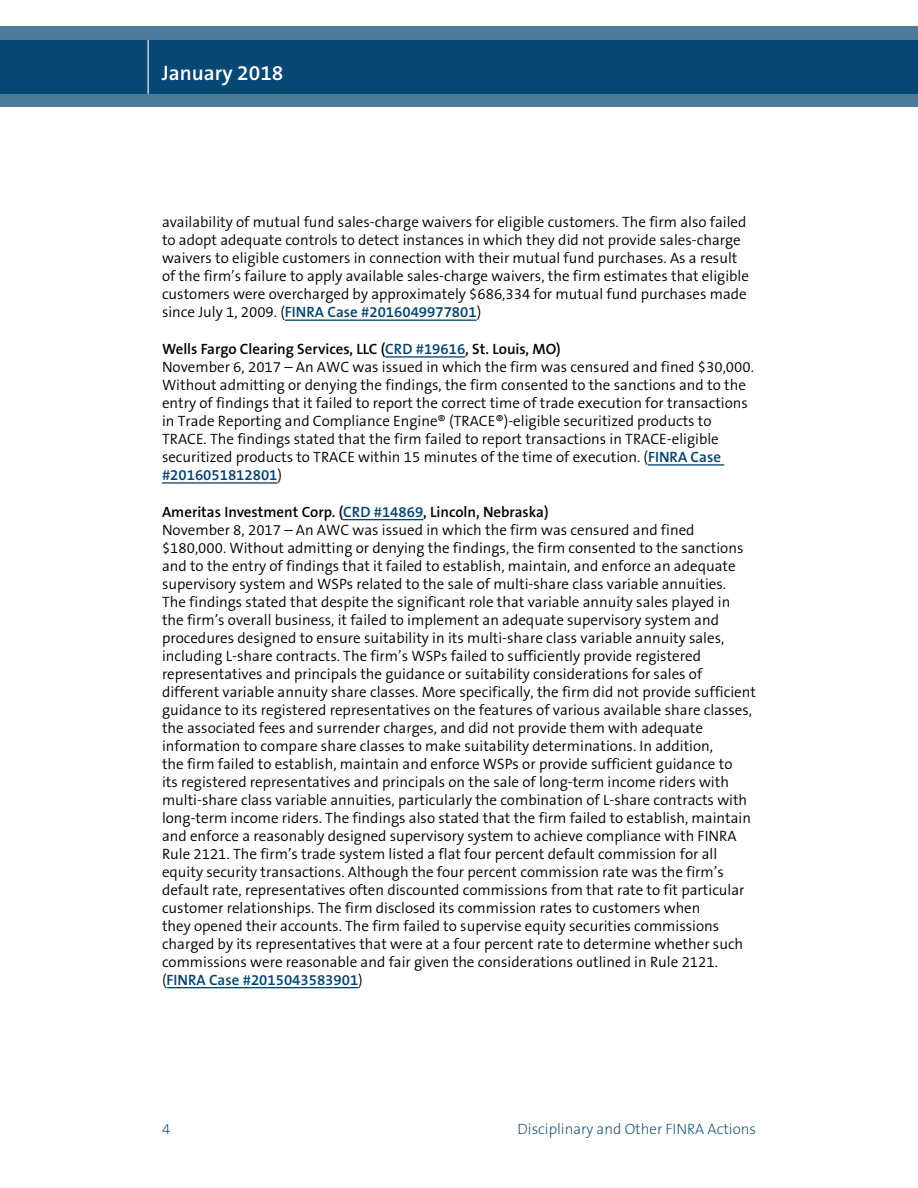
<style>
.page{position:relative;width:918px;height:1188px;background:#fff}
.page>*{position:absolute;margin:0;border:0;box-sizing:border-box;transform-origin:0 0}
.t1{font:600 21px "The Sans B6";color:#fff}
.t2{font:300 15px/18px "The Sans B4";color:#000}
.t3{font:600 15px "The Sans B6";color:#000}
.t4{font:600 15px "The Sans B6";color:#004270}
.t5{font:200 15px "The Sans B2";color:#004270}
.s1{font-family:"The Sans B4";font-weight:300;color:#000}
.s2{color:#004270}
.s3{font-family:"The Sans B6";font-weight:600;color:#004270}
</style>
<div class="page">
<svg style="left:0;top:26px;width:918px;height:81px;background:#1e5881"></svg>
<hr style="left:148px;top:40px;width:1px;height:54px;background:#fff">
<hr style="left:285px;top:320px;width:192px;height:1px;background:#004270">
<hr style="left:385px;top:356px;width:80px;height:2px;background:#004270">
<hr style="left:648px;top:464px;width:76px;height:2px;background:#004270">
<hr style="left:162px;top:482px;width:115px;height:2px;background:#004270">
<hr style="left:343px;top:519px;width:80px;height:1px;background:#004270">
<hr style="left:167px;top:987px;width:191px;height:1px;background:#004270">
<h1 class="t1" style="left:162px;top:62px;width:123px">January 2018</h1>
<p class="t2" style="left:162px;top:213px;width:588px">availability of mutual fund sales-charge waivers for eligible customers. The firm also failed to adopt adequate controls to detect instances in which they did not provide sales-charge waivers to eligible customers in connection with their mutual fund purchases. As a result of the firm’s failure to apply available sales-charge waivers, the firm estimates that eligible customers were overcharged by approximately $686,334 for mutual fund purchases made</p>
<p class="t4" style="left:162px;top:304px;width:321px"><span class="s1">since July 1, 2009. (</span>FINRA Case #2016049977801<span class="s1">)</span></p>
<p class="t3" style="left:162px;top:341px;width:400px">Wells Fargo Clearing Services, LLC (<span class="s2">CRD #19616</span>, St. Louis, MO)</p>
<p class="t2" style="left:162px;top:358px;width:593px">November 6, 2017 – An AWC was issued in which the firm was censured and fined $30,000.<br>Without admitting or denying the findings, the firm consented to the sanctions and to the entry of findings that it failed to report the correct time of trade execution for transactions in Trade Reporting and Compliance Engine® (TRACE®)-eligible securitized products to TRACE. The findings stated that the firm failed to report transactions in TRACE-eligible securitized products to TRACE within 15 minutes of the time of execution. (<span class="s3">FINRA Case</span></p>
<p class="t4" style="left:162px;top:467px;width:122px">#2016051812801<span class="s1">)</span></p>
<p class="t3" style="left:162px;top:503px;width:388px">Ameritas Investment Corp. (<span class="s2">CRD #14869</span>, Lincoln, Nebraska)</p>
<p class="t2" style="left:162px;top:521px;width:596px">November 8, 2017 – An AWC was issued in which the firm was censured and fined $180,000. Without admitting or denying the findings, the firm consented to the sanctions and to the entry of findings that it failed to establish, maintain, and enforce an adequate supervisory system and WSPs related to the sale of multi-share class variable annuities.<br>The findings stated that despite the significant role that variable annuity sales played in<br>the firm’s overall business, it failed to implement an adequate supervisory system and procedures designed to ensure suitability in its multi-share class variable annuity sales, including L-share contracts. The firm’s WSPs failed to sufficiently provide registered representatives and principals the guidance or suitability considerations for sales of different variable annuity share classes. More specifically, the firm did not provide sufficient guidance to its registered representatives on the features of various available share classes, the associated fees and surrender charges, and did not provide them with adequate information to compare share classes to make suitability determinations. In addition,<br>the firm failed to establish, maintain and enforce WSPs or provide sufficient guidance to<br>its registered representatives and principals on the sale of long-term income riders with multi-share class variable annuities, particularly the combination of L-share contracts with long-term income riders. The findings also stated that the firm failed to establish, maintain and enforce a reasonably designed supervisory system to achieve compliance with FINRA Rule 2121. The firm’s trade system listed a flat four percent default commission for all equity security transactions. Although the four percent commission rate was the firm’s default rate, representatives often discounted commissions from that rate to fit particular customer relationships. The firm disclosed its commission rates to customers when<br>they opened their accounts. The firm failed to supervise equity securities commissions charged by its representatives that were at a four percent rate to determine whether such commissions were reasonable and fair given the considerations outlined in Rule 2121.</p>
<p class="t4" style="left:162px;top:971px;width:202px"><span class="s1">(</span>FINRA Case #2015043583901<span class="s1">)</span></p>
<p class="t5" style="left:162px;top:1121px;width:10px">4</p>
<p class="t5" style="left:518px;top:1121px;width:240px">Disciplinary and Other FINRA Actions</p>
</div>
